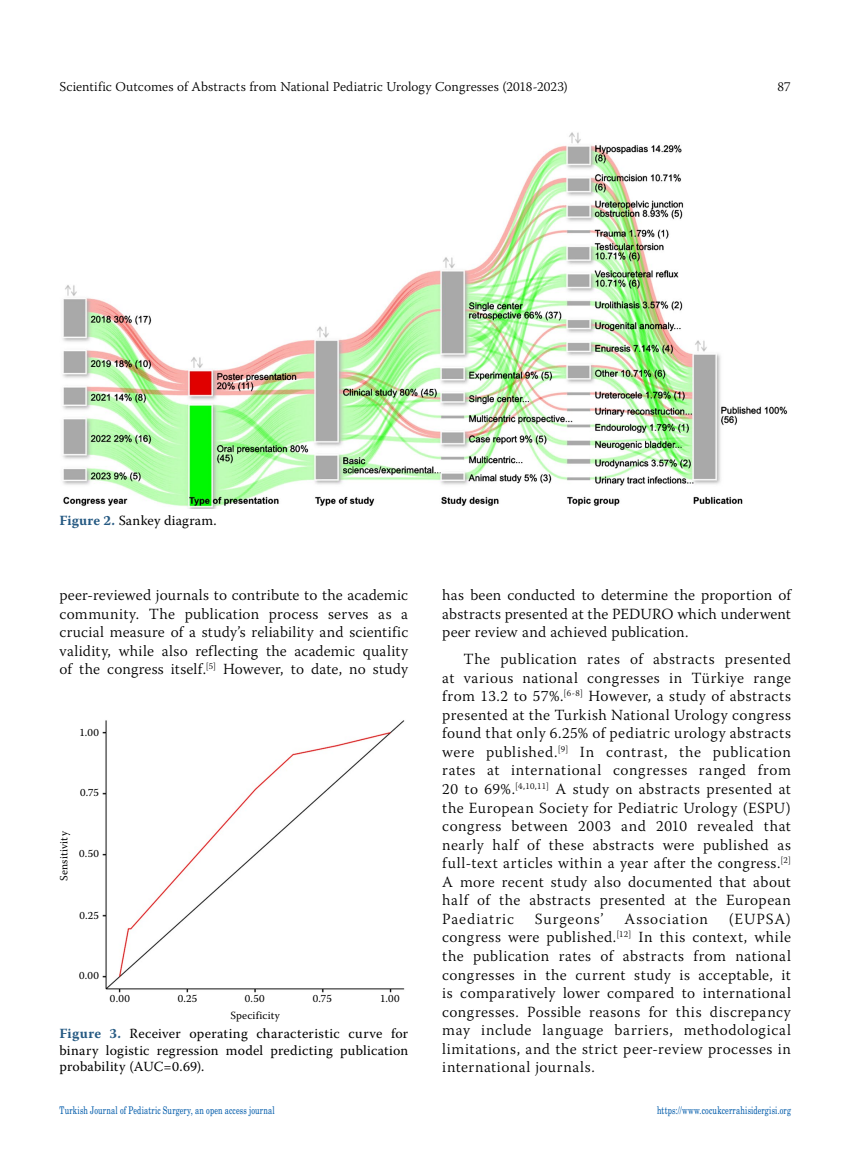
<style>
.page{position:relative;width:859px;height:1170px;background:#fff}
.page>*{position:absolute;margin:0;border:0;box-sizing:border-box;transform-origin:0 0}
.t1{font:300 15.45px/18.6px "Warnock Pro";letter-spacing:.03em;color:#000;text-align:justify}
.t2{font:300 15.45px "Warnock Pro";letter-spacing:.065em;color:#000}
.t3{font:300 15.45px "Warnock Pro";letter-spacing:.055em;color:#000}
.t4{font:13.95px/16.8px "Warnock Pro";letter-spacing:.01em;color:#000;text-align:justify}
.t5{font:300 13.5px "Warnock Pro";letter-spacing:.01em;color:#000}
.t6{font:10.95px "Warnock Pro";letter-spacing:.02em;color:#000}
.t7{font:10.5px "Madison Tr";letter-spacing:.015em;color:#005baa}
.s1{font-weight:700;color:#255982}
</style>
<div class="page">
<img style="left:102px;top:720px;width:303px;height:272px">
<img style="left:62px;top:132px;width:726px;height:376px">
<p class="t5" style="left:60px;top:78px;width:510px">Scientific Outcomes of Abstracts from National Pediatric Urology Congresses (2018-2023)</p>
<p class="t5" style="left:778px;top:78px;width:15px">87</p>
<p class="t4" style="left:60px;top:512px;width:159px"><span class="s1">Figure 2.</span> Sankey diagram.</p>
<p class="t1" style="left:60px;top:585px;width:350px">peer-reviewed journals to contribute to the academic community. The publication process serves as a crucial measure of a study’s reliability and scientific validity, while also reflecting the academic quality of the congress itself.<sup>[5]</sup> However, to date, no study</p>
<p class="t1" style="left:442px;top:585px;width:350px">has been conducted to determine the proportion of abstracts presented at the PEDURO which underwent peer review and achieved publication.</p>
<p class="t1" style="left:442px;top:649px;width:350px;text-indent:21px">The publication rates of abstracts presented at various national congresses in Türkiye range from 13.2 to 57%.<sup>[6-8]</sup> However, a study of abstracts presented at the Turkish National Urology congress found that only 6.25% of pediatric urology abstracts were published.<sup>[9]</sup> In contrast, the publication rates at international congresses ranged from 20 to 69%.<sup>[4,10,11]</sup> A study on abstracts presented at the European Society for Pediatric Urology (ESPU) congress between 2003 and 2010 revealed that nearly half of these abstracts were published as full-text articles within a year after the congress.<sup>[2] </sup>A more recent study also documented that about half of the abstracts presented at the European Paediatric</p>
<p class="t6" style="left:79px;top:725px;width:21px">1.00</p>
<p class="t6" style="left:80px;top:785px;width:21px">0.75</p>
<p class="t6" style="left:57px;top:880px;width:51px;rotate:-90deg">Sensitivity</p>
<p class="t6" style="left:79px;top:846px;width:21px">0.50</p>
<p class="t6" style="left:79px;top:908px;width:21px">0.25</p>
<p class="t1" style="left:442px;top:909px;width:350px;text-indent:286px">(EUPSA) congress were published.<sup>[12]</sup> In this context, while the publication rates of abstracts from national congresses in the current study is acceptable, it is comparatively lower compared to international congresses. Possible reasons for this discrepancy may include language barriers, methodological limitations, and the strict peer-review processes in international journals.</p>
<p class="t3" style="left:535px;top:909px;width:70px">Surgeons’</p>
<p class="t2" style="left:624px;top:909px;width:85px">Association</p>
<p class="t6" style="left:79px;top:968px;width:21px">0.00</p>
<p class="t6" style="left:110px;top:991px;width:21px">0.00</p>
<p class="t6" style="left:178px;top:991px;width:21px">0.25</p>
<p class="t6" style="left:245px;top:991px;width:21px">0.50</p>
<p class="t6" style="left:313px;top:991px;width:21px">0.75</p>
<p class="t6" style="left:380px;top:991px;width:21px">1.00</p>
<p class="t4" style="left:60px;top:1024px;width:350px"><span class="s1">Figure 3.</span> Receiver operating characteristic curve for binary logistic regression model predicting publication probability (AUC=0.69).</p>
<p class="t6" style="left:230px;top:1008px;width:51px">Specificity</p>
<p class="t7" style="left:60px;top:1103px;width:217px">Turkish Journal of Pediatric Surgery, an open access journal</p>
<p class="t7" style="left:657px;top:1103px;width:135px">https://www.cocukcerrahisidergisi.org</p>
</div>
